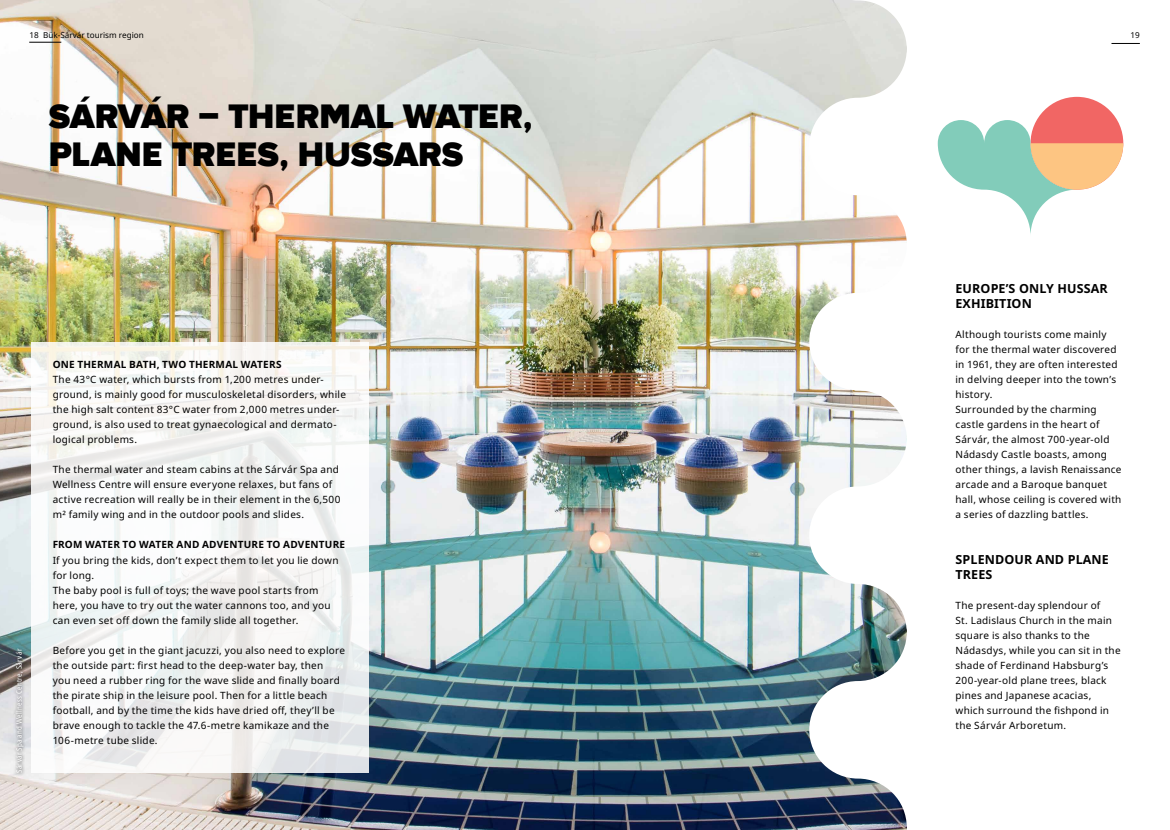
<style>
.page{position:relative;width:1170px;height:830px;background:#fff}
.page>*{position:absolute;margin:0;border:0;box-sizing:border-box;transform-origin:0 0}
.t1{font:900 35px/37.5px "Wonder Unit Sans";letter-spacing:-.005em;color:#000}
.t2{font:700 12.5px/15px "Noto Sans";letter-spacing:.01em;color:#000}
.t3{font:10px/15px "Noto Sans";letter-spacing:.025em;color:#000}
.t4{font:700 10px "Noto Sans";letter-spacing:.02em;color:#000}
.t5{font:8.12px "Noto Sans";color:#000}
.t6{font:condensed 7.5px "Noto Sans";letter-spacing:.045em;color:#fff}
</style>
<div class="page">
<img style="left:0;top:0;width:906px;height:829px">
<hr style="left:29px;top:42px;width:32px;height:1px;background:#000">
<div style="left:12px;top:645px;width:15px;height:131px;background:#000;opacity:.75"></div>
<svg style="left:31px;top:342px;width:338px;height:430px;fill:#f8f7f5"></svg>
<svg style="left:809px;top:0;width:330px;height:826px"></svg>
<p class="t5" style="left:30px;top:29px;width:116px">18 Bük-Sárvár tourism region</p>
<h1 class="t1" style="left:49px;top:100px;width:485px">SÁRVÁR – THERMAL WATER,<br>PLANE TREES, HUSSARS</h1>
<p class="t6" style="left:14px;top:772px;width:126px;rotate:-90deg">Sárvár Spa and Wellness Centre, Sárvár</p>
<p class="t4" style="left:53px;top:357px;width:230px">ONE THERMAL BATH, TWO THERMAL WATERS</p>
<p class="t3" style="left:53px;top:372px;width:295px">The 43°C water, which bursts from 1,200 metres under&shy;ground, is mainly good for musculoskeletal disorders, while the high salt content 83°C water from 2,000 metres under&shy;ground, is also used to treat gynaecological and dermato&shy;logical problems.</p>
<p class="t3" style="left:53px;top:462px;width:289px">The thermal water and steam cabins at the Sárvár Spa and Wellness Centre will ensure everyone relaxes, but fans of active recreation will really be in their element in the 6,500 m2 family wing and in the outdoor pools and slides.</p>
<p class="t4" style="left:53px;top:537px;width:294px">FROM WATER TO WATER AND ADVENTURE TO ADVENTURE</p>
<p class="t3" style="left:53px;top:552px;width:287px">If you bring the kids, don’t expect them to let you lie down for long.<br>The baby pool is full of toys; the wave pool starts from here, you have to try out the water cannons too, and you can even set off down the family slide all together.</p>
<p class="t3" style="left:53px;top:642px;width:294px">Before you get in the giant jacuzzi, you also need to explore the outside part: first head to the deep-water bay, then<br>you need a rubber ring for the wave slide and finally board the pirate ship in the leisure pool. Then for a little beach football, and by the time the kids have dried off, they’ll be brave enough to tackle the 47.6-metre kamikaze and the 106-metre tube slide.</p>
<p class="t5" style="left:1130px;top:29px;width:11px">19</p>
<p class="t2" style="left:955px;top:281px;width:154px">EUROPE’S ONLY HUSSAR<br>EXHIBITION</p>
<p class="t3" style="left:955px;top:327px;width:168px">Although tourists come mainly for the thermal water discovered in 1961, they are often interested in delving deeper into the town’s history.<br>Surrounded by the charming castle gardens in the heart of<br>Sárvár, the almost 700-year-old<br>Nádasdy Castle boasts, among other things, a lavish Renaissance arcade and a Baroque banquet hall, whose ceiling is covered with a series of dazzling battles.</p>
<p class="t2" style="left:955px;top:551px;width:155px">SPLENDOUR AND PLANE<br>TREES</p>
<p class="t3" style="left:955px;top:597px;width:167px">The present-day splendour of<br>St. Ladislaus Church in the main square is also thanks to the<br>Nádasdys, while you can sit in the shade of Ferdinand Habsburg’s<br>200-year-old plane trees, black pines and Japanese acacias, which surround the fishpond in the Sárvár Arboretum.</p>
</div>
